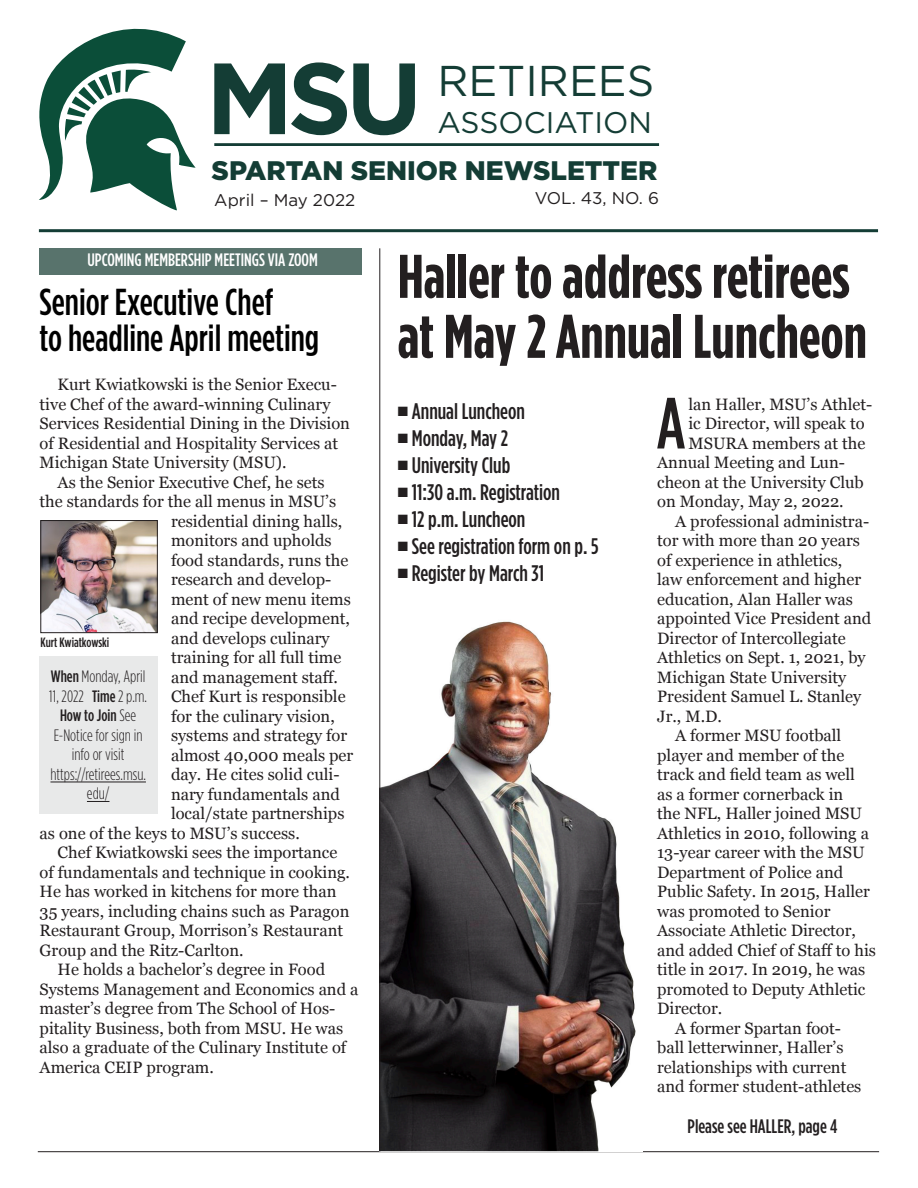
<style>
.page{position:relative;width:918px;height:1188px;background:#fff}
.page>*{position:absolute;margin:0;border:0;box-sizing:border-box;transform-origin:0 0}
.t1{font:700 100.95px "Gotham";color:#143d35}
.t2{font:500 72.15px "Gotham Condensed";color:#231f20}
.t3{font:700 61.5px/60px "Gotham Condensed";color:#231f20}
.t4{font:43.05px "Gotham";color:#143d35}
.Body_copy{font:500 37.5px/36px "Gotham Condensed";color:#000}
.t5{font:29.85px "Gotham";color:#143d35}
.t6{font:900 26.85px "Gotham";color:#143d35}
.t7{font:500 22.5px "Gotham Condensed";color:#231f20}
.t8{font:500 19.5px "Gotham Condensed";color:#231f20}
.t9{font:500 18px "Gotham Condensed";color:#fff}
.t10{font:16.95px "Gotham";color:#231f20}
.t11{font:16.5px/19.5px "Georgia";color:#231f20}
.t12{font:300 16.5px/19.5px "Gotham Condensed";color:#231f20;text-align:center}
.t13{font:500 13.5px "Gotham Condensed";color:#231f20}
.s1{font-weight:500}
</style>
<div class="page">
<hr style="left:39px;top:229px;width:839px;height:3px;background:#143d35">
<svg style="left:39px;top:29px;width:157px;height:181px"></svg>
<hr style="left:214px;top:143px;width:445px;height:3px;background:#143d35">
<hr style="left:38px;top:1151px;width:841px;height:1px;background:#231f20">
<div style="left:39px;top:248px;width:323px;height:27px;background:#58736c"></div>
<div style="left:39px;top:656px;width:119px;height:158px;background:#e8e9e9"></div>
<hr style="left:50px;top:782px;width:96px;height:1px;background:#231f20">
<svg style="left:87px;top:801px;width:22px;height:1px"></svg>
<img style="left:43px;top:522px;width:113px;height:109px">
<div style="left:41px;top:520px;width:117px;height:113px;border:1px solid #231f20"></div>
<img style="left:381px;top:621px;width:255px;height:530px">
<hr style="left:380px;top:248px;width:1px;height:904px;background:#231f20">
<p class="t1" style="left:206px;top:31px;width:218px">MSU</p>
<p class="t4" style="left:438px;top:53px;width:218px">RETIREES</p>
<p class="t5" style="left:438px;top:103px;width:216px">ASSOCIATION</p>
<p class="t6" style="left:212px;top:155px;width:447px">SPARTAN SENIOR NEWSLETTER</p>
<p class="t10" style="left:214px;top:189px;width:142px">April – May 2022</p>
<p class="t10" style="left:535px;top:187px;width:126px">VOL. 43, NO. 6</p>
<p class="t9" style="left:88px;top:250px;width:232px">UPCOMING MEMBERSHIP MEETINGS VIA ZOOM</p>
<p class="Body_copy" style="left:40px;top:283px;width:281px">Senior Executive Chef<br>to headline April meeting</p>
<p class="t11" style="left:40px;top:374px;width:312px;text-indent:18px">Kurt Kwiatkowski is the Senior Execu&shy;tive Chef of the award-winning Culinary Services Residential Dining in the Division of Residential and Hospitality Services at Michigan State University (MSU).</p>
<p class="t11" style="left:58px;top:471px;width:269px">As the Senior Executive Chef, he sets</p>
<p class="t11" style="left:40px;top:491px;width:298px">the standards for the all menus in MSU’s</p>
<p class="t11" style="left:171px;top:510px;width:173px">residential dining halls,</p>
<p class="t11" style="left:171px;top:530px;width:162px">monitors and upholds</p>
<p class="t11" style="left:171px;top:549px;width:179px">food standards, runs the</p>
<p class="t11" style="left:171px;top:569px;width:162px">research and develop-</p>
<p class="t11" style="left:171px;top:588px;width:181px">ment of new menu items</p>
<p class="t11" style="left:171px;top:608px;width:180px">and recipe development,</p>
<p class="t11" style="left:171px;top:627px;width:160px">and develops culinary</p>
<p class="t11" style="left:171px;top:647px;width:172px">training for all full time</p>
<p class="t11" style="left:171px;top:666px;width:169px">and management staff.</p>
<p class="t11" style="left:171px;top:686px;width:176px">Chef Kurt is responsible</p>
<p class="t11" style="left:171px;top:705px;width:165px">for the culinary vision,</p>
<p class="t11" style="left:171px;top:725px;width:178px">systems and strategy for</p>
<p class="t11" style="left:171px;top:744px;width:184px">almost 40,000 meals per</p>
<p class="t11" style="left:171px;top:764px;width:170px">day. He cites solid culi-</p>
<p class="t11" style="left:171px;top:783px;width:170px">nary fundamentals and</p>
<p class="t11" style="left:171px;top:803px;width:175px">local/state partnerships</p>
<p class="t11" style="left:40px;top:822px;width:262px">as one of the keys to MSU’s success.</p>
<p class="t11" style="left:40px;top:842px;width:312px;text-indent:18px">Chef Kwiatkowski sees the importance of fundamentals and technique in cooking.<br>He has worked in kitchens for more than 35 years, including chains such as Paragon Restaurant Group, Morrison’s Restaurant Group and the Ritz-Carlton.</p>
<p class="t11" style="left:40px;top:959px;width:320px;text-indent:18px">He holds a bachelor’s degree in Food Systems Management and Economics and a master’s degree from The School of Hos&shy;pitality Business, both from MSU. He was also a graduate of the Culinary Institute of America CEIP program.</p>
<p class="t13" style="left:41px;top:635px;width:70px">Kurt Kwiatkowski</p>
<p class="t12" style="left:49px;top:667px;width:99px"><span class="s1">When</span> Monday, April<br>11, 2022 <span class="s1">Time</span> 2 p.m.<br><span class="s1">How to Join</span> See<br>E-Notice for sign in info or visit https://retirees.msu. edu/</p>
<p class="t3" style="left:398px;top:245px;width:471px">Haller to address retirees at May 2 Annual Luncheon</p>
<p class="t7" style="left:398px;top:399px;width:129px">■ Annual Luncheon</p>
<p class="t7" style="left:398px;top:426px;width:112px">■ Monday, May 2</p>
<p class="t7" style="left:398px;top:453px;width:114px">■ University Club</p>
<p class="t7" style="left:398px;top:480px;width:164px">■ 11:30 a.m. Registration</p>
<p class="t7" style="left:398px;top:507px;width:129px">■ 12 p.m. Luncheon</p>
<p class="t7" style="left:398px;top:534px;width:202px">■ See registration form on p. 5</p>
<p class="t7" style="left:398px;top:561px;width:148px">■ Register by March 31</p>
<p class="t2" style="left:657px;top:383px;width:31px">A</p>
<p class="t11" style="left:688px;top:393px;width:185px">lan Haller, MSU’s Athlet-</p>
<p class="t11" style="left:688px;top:413px;width:178px">ic Director, will speak to</p>
<p class="t11" style="left:688px;top:432px;width:179px">MSURA members at the</p>
<p class="t11" style="left:657px;top:452px;width:189px">Annual Meeting and Lun-</p>
<p class="t11" style="left:657px;top:471px;width:208px">cheon at the University Club</p>
<p class="t11" style="left:657px;top:491px;width:188px">on Monday, May 2, 2022.</p>
<p class="t11" style="left:657px;top:510px;width:216px;text-indent:18px">A professional administra&shy;tor with more than 20 years of experience in athletics, law enforcement and higher education, Alan Haller was appointed Vice President and<br>Director of Intercollegiate<br>Athletics on Sept. 1, 2021, by<br>Michigan State University<br>President Samuel L. Stanley<br>Jr., M.D.</p>
<p class="t11" style="left:657px;top:725px;width:220px;text-indent:18px">A former MSU football player and member of the track and field team as well<br>as a former cornerback in<br>the NFL, Haller joined MSU<br>Athletics in 2010, following a<br>13-year career with the MSU<br>Department of Police and<br>Public Safety. In 2015, Haller was promoted to Senior<br>Associate Athletic Director, and added Chief of Staff to his title in 2017. In 2019, he was promoted to Deputy Athletic<br>Director.</p>
<p class="t11" style="left:657px;top:1017px;width:206px;text-indent:18px">A former Spartan foot&shy;ball letterwinner, Haller’s relationships with current and former student-athletes</p>
<p class="t8" style="left:688px;top:1115px;width:151px">Please see HALLER, page 4</p>
</div>
